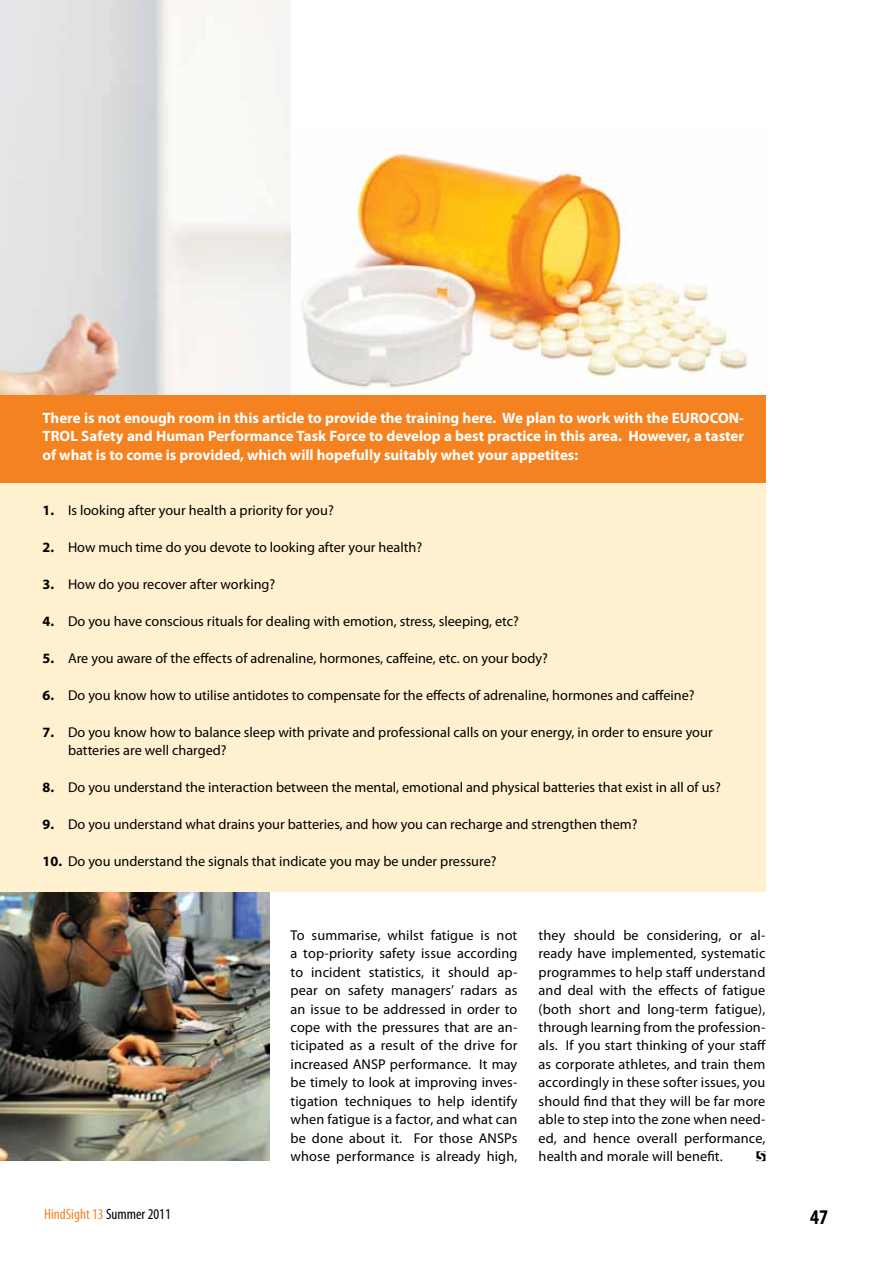
<style>
.page{position:relative;width:893px;height:1263px;background:#fff}
.page>*{position:absolute;margin:0;border:0;box-sizing:border-box;transform-origin:0 0}
.t1{font:700 condensed 21px "Myriad Pro";color:#000}
.t2{font:700 15px/18.5px "Myriad Pro";color:#fff;text-align:justify}
.t3{font:condensed 15px "Myriad Pro";color:#f58220}
.t4{font:14.25px/18.5px "Myriad Pro";color:#000;text-align:justify}
.s1{font-weight:700}
.s2{color:#000}
</style>
<div class="page">
<img style="left:302px;top:152px;width:464px;height:246px">
<img style="left:0;top:891px;width:269px;height:270px">
<img style="left:0;top:0;width:291px;height:395px">
<svg style="left:756px;top:1151px;width:9px;height:10px"></svg>
<div style="left:0;top:478px;width:765px;height:413px;background:#fff1d0"></div>
<div style="left:0;top:395px;width:765px;height:88px;background:#f58220"></div>
<p class="t2" style="left:43px;top:409px;width:703px">There is not enough room in this article to provide the training here. We plan to work with the EUROCON-TROL Safety and Human Performance Task Force to develop a best practice in this area. However, a taster of what is to come is provided, which will hopefully suitably whet your appetites:</p>
<p class="t4" style="left:43px;top:502px;width:293px"><span class="s1">1.</span> Is looking after your health a priority for you?</p>
<p class="t4" style="left:43px;top:538px;width:381px"><span class="s1">2.</span> How much time do you devote to looking after your health?</p>
<p class="t4" style="left:43px;top:575px;width:234px"><span class="s1">3.</span> How do you recover after working?</p>
<p class="t4" style="left:43px;top:612px;width:478px"><span class="s1">4.</span> Do you have conscious rituals for dealing with emotion, stress, sleeping, etc?</p>
<p class="t4" style="left:43px;top:649px;width:507px"><span class="s1">5.</span> Are you aware of the effects of adrenaline, hormones, caffeine, etc. on your body?</p>
<p class="t4" style="left:43px;top:686px;width:654px"><span class="s1">6.</span> Do you know how to utilise antidotes to compensate for the effects of adrenaline, hormones and caffeine?</p>
<p class="t4" style="left:68px;top:723px;width:646px;text-indent:-26px"><span class="s1">7.</span> Do you know how to balance sleep with private and professional calls on your energy, in order to ensure your batteries are well charged?</p>
<p class="t4" style="left:43px;top:778px;width:680px"><span class="s1">8.</span> Do you understand the interaction between the mental, emotional and physical batteries that exist in all of us?</p>
<p class="t4" style="left:43px;top:815px;width:597px"><span class="s1">9.</span> Do you understand what drains your batteries, and how you can recharge and strengthen them?</p>
<p class="t4" style="left:43px;top:852px;width:456px"><span class="s1">10.</span> Do you understand the signals that indicate you may be under pressure?</p>
<p class="t4" style="left:291px;top:926px;width:228px">To summarise, whilst fatigue is not a top-priority safety issue according to incident statistics, it should ap&shy;pear on safety managers’ radars as an issue to be addressed in order to cope with the pressures that are an&shy;ticipated as a result of the drive for increased ANSP performance. It may be timely to look at improving inves&shy;tigation techniques to help identify when fatigue is a factor, and what can be done about it. For those ANSPs whose performance is already high,</p>
<p class="t4" style="left:539px;top:926px;width:229px">they should be considering, or al&shy;ready have implemented, systematic programmes to help staff understand and deal with the effects of fatigue (both short and long-term fatigue), through learning from the profession&shy;als. If you start thinking of your staff as corporate athletes, and train them accordingly in these softer issues, you should find that they will be far more able to step into the zone when need&shy;ed, and hence overall performance, health and morale will benefit.</p>
<p class="t3" style="left:44px;top:1206px;width:128px">HindSight 13 <span class="s2">Summer 2011</span></p>
<h1 class="t1" style="left:810px;top:1205px;width:19px">47</h1>
</div>
